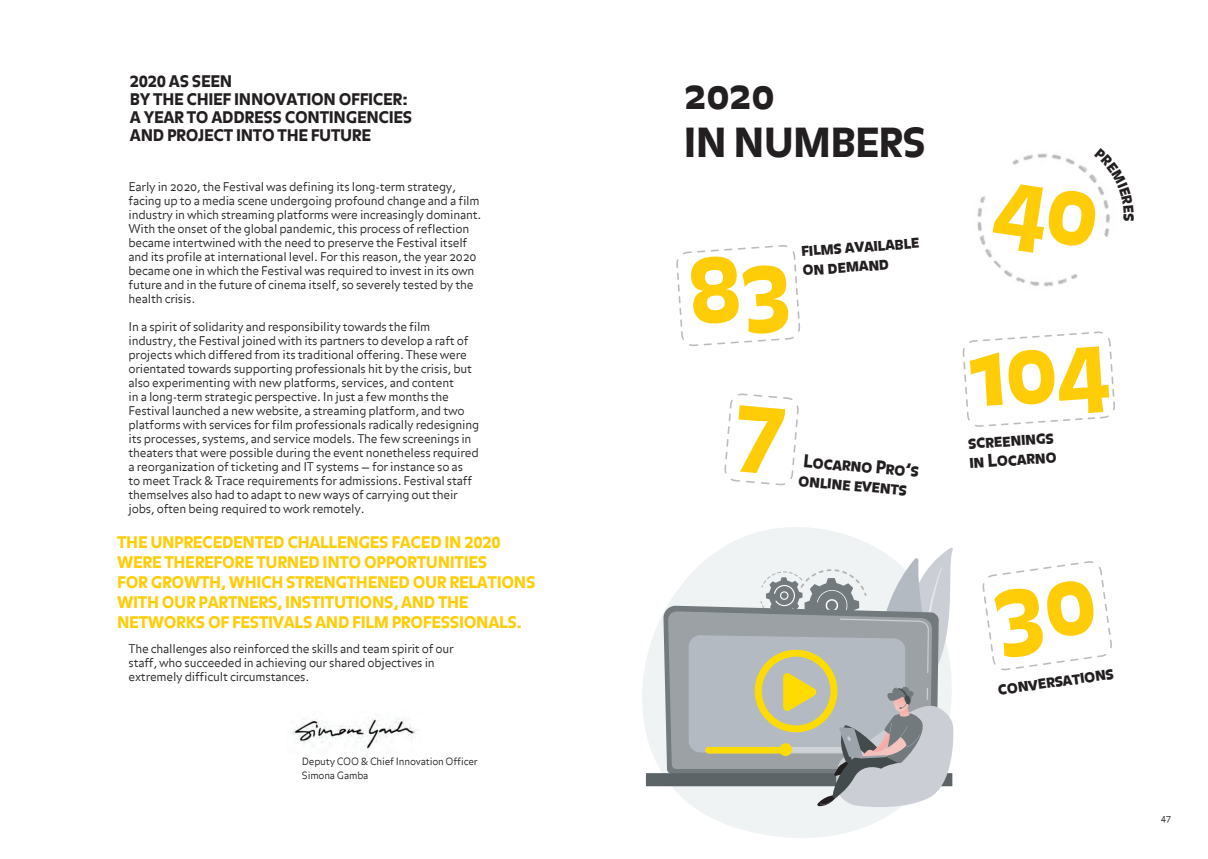
<style>
.page{position:relative;width:1208px;height:859px;background:#fff}
.page>*{position:absolute;margin:0;border:0;box-sizing:border-box;transform-origin:0 0}
.t1{font:900 40px/48px "Loc Balance N";letter-spacing:-.02em;color:#231f20}
.t2{font:17.6px/19.2px "Loc Balance N Black Caps";color:#231f20}
.t3{font:16px/20px "Loc Balance N Black Caps";letter-spacing:-.02em;color:#fecd08}
.t4{font:16px/18px "Loc Balance N Black Caps";letter-spacing:-.02em;color:#231f20}
.t5{font:300 12px/14px "Loc Balance N";letter-spacing:-.02em;color:#231f20}
.t6{font:300 10px/14px "Loc Balance N";letter-spacing:-.02em;color:#231f20}
.t7{font:300 9px "Loc Balance N";color:#231f20}
</style>
<div class="page">
<img style="left:292px;top:718px;width:125px;height:36px">
<img style="left:987px;top:254px;width:26px;height:23px">
<img style="left:1016px;top:277px;width:9px;height:6px">
<img style="left:1030px;top:281px;width:4px;height:5px">
<img style="left:1034px;top:281px;width:6px;height:5px">
<svg style="left:1043px;top:279px;width:20px;height:8px"></svg>
<img style="left:1063px;top:274px;width:15px;height:9px">
<svg style="left:642px;top:527px;width:254px;height:311px"></svg>
<svg style="left:663px;top:606px;width:25px;height:167px"></svg>
<svg style="left:668px;top:611px;width:20px;height:158px;background:#979ca0"></svg>
<div style="left:646px;top:773px;width:306px;height:13px;background:#5d6467"></div>
<svg style="left:688px;top:547px;width:266px;height:263px"></svg>
<svg style="left:962px;top:331px;width:153px;height:96px"></svg>
<svg style="left:724px;top:393px;width:75px;height:93px"></svg>
<svg style="left:676px;top:245px;width:124px;height:101px"></svg>
<svg style="left:982px;top:561px;width:130px;height:109px"></svg>
<svg style="left:977px;top:153px;width:133px;height:101px"></svg>
<h3 class="t4" style="left:130px;top:74px;width:284px">2020 AS SEEN<br>BY THE CHIEF INNOVATION OFFICER:<br>A YEAR TO ADDRESS CONTINGENCIES<br>AND PROJECT INTO THE FUTURE</h3>
<p class="t5" style="left:129px;top:180px;width:354px">Early in 2020, the Festival was defining its long-term strategy, facing up to a media scene undergoing profound change and a film industry in which streaming platforms were increasingly dominant.<br>With the onset of the global pandemic, this process of reflection became intertwined with the need to preserve the Festival itself and its profile at international level. For this reason, the year 2020 became one in which the Festival was required to invest in its own future and in the future of cinema itself, so severely tested by the health crisis.</p>
<p class="t5" style="left:129px;top:320px;width:352px">In a spirit of solidarity and responsibility towards the film industry, the Festival joined with its partners to develop a raft of projects which differed from its traditional offering. These were orientated towards supporting professionals hit by the crisis, but also experimenting with new platforms, services, and content<br>in a long-term strategic perspective. In just a few months the Festival launched a new website, a streaming platform, and two platforms with services for film professionals radically redesigning its processes, systems, and service models. The few screenings in theaters that were possible during the event nonetheless required a reorganization of ticketing and IT systems — for instance so as<br>to meet Track &amp; Trace requirements for admissions. Festival staff themselves also had to adapt to new ways of carrying out their jobs, often being required to work remotely.</p>
<h3 class="t3" style="left:117px;top:534px;width:420px">THE UNPRECEDENTED CHALLENGES FACED IN 2020<br>WERE THEREFORE TURNED INTO OPPORTUNITIES<br>FOR GROWTH, WHICH STRENGTHENED OUR RELATIONS WITH OUR PARTNERS, INSTITUTIONS, AND THE NETWORKS OF FESTIVALS AND FILM PROFESSIONALS.</h3>
<p class="t5" style="left:129px;top:642px;width:327px">The challenges also reinforced the skills and team spirit of our staff, who succeeded in achieving our shared objectives in extremely difficult circumstances.</p>
<p class="t6" style="left:302px;top:755px;width:177px">Deputy COO &amp; Chief Innovation Officer<br>Simona Gamba</p>
<h1 class="t1" style="left:684px;top:73px;width:244px">2020<br>IN NUMBERS</h1>
<h2 class="t2" style="left:800px;top:241px;width:120px;rotate:-4deg">films available on demand</h2>
<h2 class="t2" style="left:967px;top:434px;width:87px;rotate:-4deg">screenings</h2>
<h2 class="t2" style="left:804px;top:452px;width:117px;rotate:5deg">Locarno Pro’s</h2>
<h2 class="t2" style="left:968px;top:453px;width:89px;rotate:-4deg">in Locarno</h2>
<h2 class="t2" style="left:799px;top:471px;width:110px;rotate:5deg">online events</h2>
<h2 class="t2" style="left:996px;top:680px;width:119px;rotate:-8deg">conversations</h2>
<p class="t7" style="left:1160px;top:812px;width:12px">47</p>
</div>
